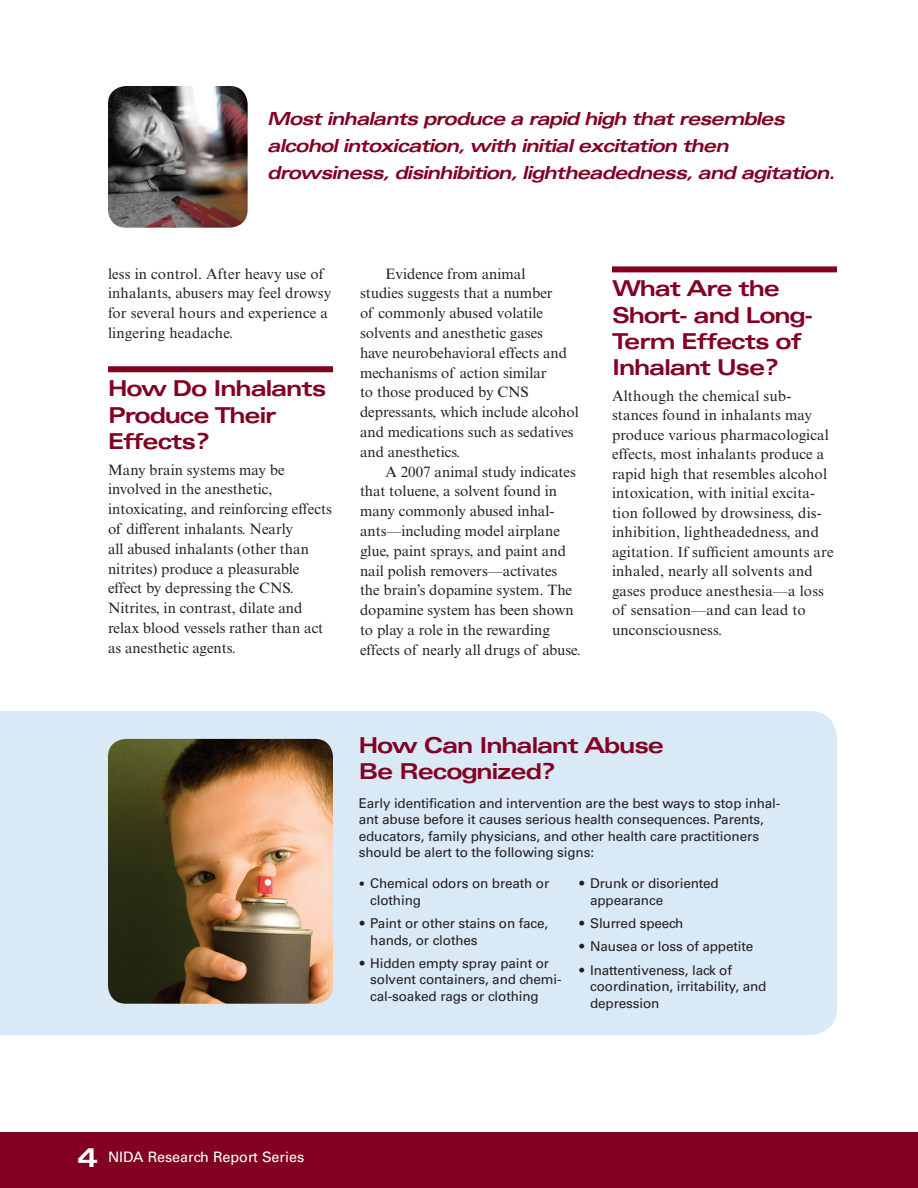
<style>
.page{position:relative;width:918px;height:1188px;background:#fff}
.page>*{position:absolute;margin:0;border:0;box-sizing:border-box;transform-origin:0 0}
.page_number{font:700 expanded 27px "Univers LT Std";color:#fff}
.h2_no_rule{font:700 expanded 21.9px/26.2px "Univers LT Std";letter-spacing:-.05em;color:#820123}
.h2_no_rule-2{font:italic 700 expanded 18px/27px "Univers LT Std";letter-spacing:-.05em;color:#820123}
.first_line{font:15px/19.8px "Times New Roman MT Std";color:#231f20}
.body_text{font:15px/19.8px "Times New Roman MT Std";letter-spacing:.01em;color:#231f20}
.t1{font:14.4px "Univers LT Std";color:#fff}
.box_text_2{font:13.5px/16.5px "Univers LT Std";letter-spacing:-.01em;color:#231f20}
.s1{font-family:"Times New Roman"}
.s2{font-size:12px}
</style>
<div class="page">
<div style="left:0;top:1133px;width:918px;height:55px;background:#820123"></div>
<div style="left:612px;top:266px;width:225px;height:6px;background:#820123"></div>
<div style="left:108px;top:366px;width:225px;height:6px;background:#820123"></div>
<div style="left:0;top:711px;width:837px;height:324px;background:#d9e9f6"></div>
<img style="left:108px;top:739px;width:225px;height:265px">
<img style="left:108px;top:86px;width:140px;height:142px">
<p class="h2_no_rule-2" style="left:267px;top:106px;width:569px">Most inhalants produce a rapid high that resembles alcohol intoxication, with initial excitation then drowsiness, disinhibition, lightheadedness, and agitation.</p>
<p class="body_text" style="left:108px;top:264px;width:225px">less in control. After heavy use of inhalants, abusers may feel drowsy for several hours and experience a lingering headache.</p>
<p class="h2_no_rule" style="left:108px;top:375px;width:220px">How Do Inhalants<br>Produce Their<br>Effects?</p>
<p class="first_line" style="left:108px;top:460px;width:225px">Many brain systems may be involved in the anesthetic, intoxicating, and reinforcing effects of different inhalants. Nearly<br>all abused inhalants (other than nitrites) produce a pleasurable effect by depressing the CNS.<br>Nitrites, in contrast, dilate and relax blood vessels rather than act as anesthetic agents.</p>
<p class="first_line" style="left:360px;top:264px;width:220px;text-indent:25px">Evidence from animal<br>studies suggests that a number<br>of commonly abused volatile solvents and anesthetic gases<br>have neurobehavioral effects and mechanisms of action similar<br>to those produced by CNS depressants, which include alcohol and medications such as sedatives and anesthetics.</p>
<p class="first_line" style="left:360px;top:462px;width:223px;text-indent:25px">A 2007 animal study indicates that toluene, a solvent found in many commonly abused inhal&shy;ants—including model airplane glue, paint sprays, and paint and nail polish removers—activates<br>the brain’s dopamine system. The dopamine system has been shown to play a role in the rewarding effects of nearly all drugs of abuse.</p>
<p class="h2_no_rule" style="left:612px;top:275px;width:202px">What Are the<br>Short- and Long-<br>Term Effects of<br>Inhalant Use?</p>
<p class="first_line" style="left:612px;top:386px;width:223px">Although the chemical sub&shy;stances found in inhalants may produce various pharmacological effects, most inhalants produce a rapid high that resembles alcohol intoxication, with initial excita&shy;tion followed by drowsiness, dis&shy;inhibition, lightheadedness, and agitation. <span class="s1">If sufficient</span> amounts are inhaled, nearly all solvents and gases produce anesthesia—a loss of sensation—and can lead to unconsciousness.</p>
<p class="h2_no_rule" style="left:359px;top:732px;width:307px">How Can Inhalant Abuse<br>Be Recognized?</p>
<p class="box_text_2" style="left:359px;top:795px;width:423px">Early identification and intervention are the best ways to stop inhal&shy;ant abuse before it causes serious health consequences. Parents, educators, family physicians, and other health care practitioners should be alert to the following signs:</p>
<p class="box_text_2" style="left:370px;top:875px;width:181px;text-indent:-10px"><span class="s2">•</span> Chemical odors on breath or clothing</p>
<p class="box_text_2" style="left:370px;top:915px;width:179px;text-indent:-10px">• Paint or other stains on face, hands, or clothes</p>
<p class="box_text_2" style="left:370px;top:955px;width:193px;text-indent:-10px">• Hidden empty spray paint or solvent containers, and chemi&shy;cal-soaked rags or clothing</p>
<p class="box_text_2" style="left:590px;top:875px;width:130px;text-indent:-10px">• Drunk or disoriented appearance</p>
<p class="box_text_2" style="left:580px;top:915px;width:105px">• Slurred speech</p>
<p class="box_text_2" style="left:580px;top:938px;width:175px">• Nausea or loss of appetite</p>
<p class="box_text_2" style="left:590px;top:962px;width:178px;text-indent:-10px">• Inattentiveness, lack of coordination, irritability, and depression</p>
<p class="page_number" style="left:78px;top:1142px;width:21px">4</p>
<p class="t1" style="left:108px;top:1149px;width:198px">NIDA Research Report Series</p>
</div>
